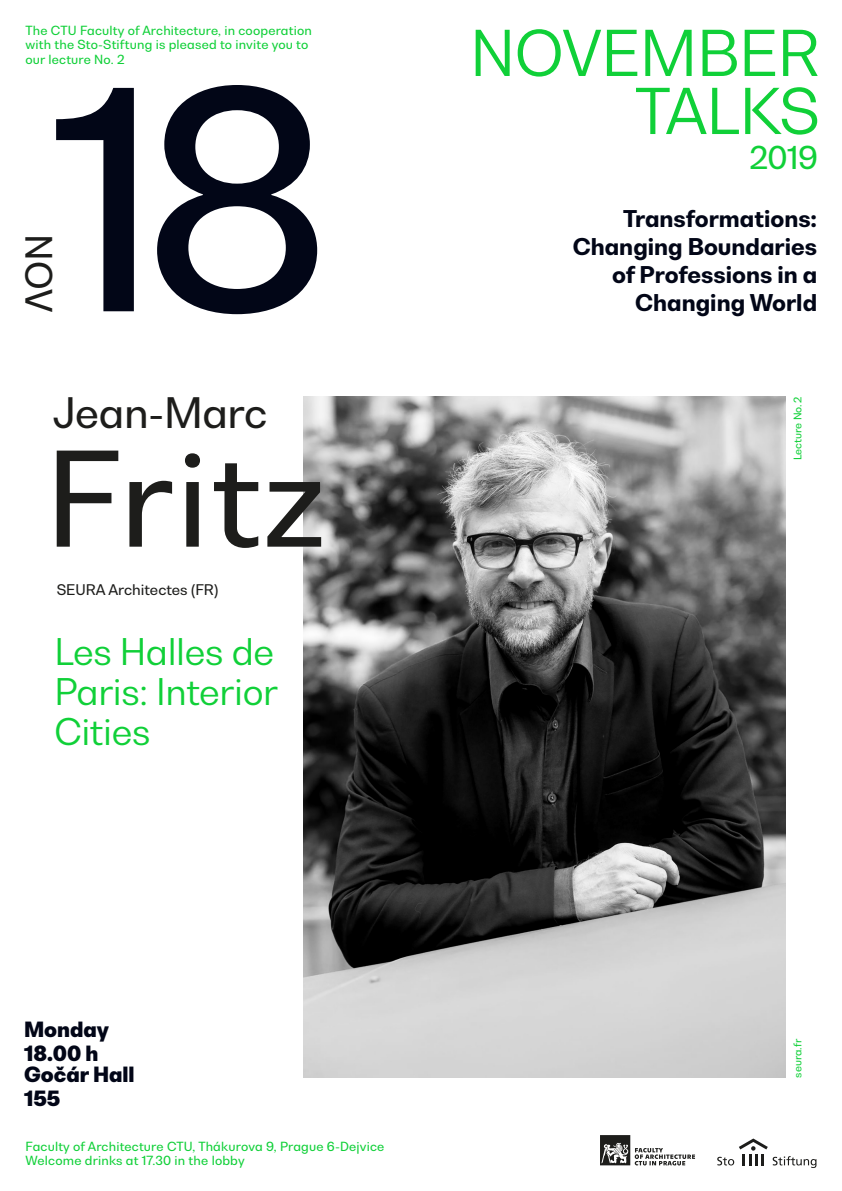
<style>
.page{position:relative;width:842px;height:1191px;background:#fff}
.page>*{position:absolute;margin:0;border:0;box-sizing:border-box;transform-origin:0 0}
.t1{font:500 290px "Bw Nista Geo";color:#020617}
.t2{font:500 124.7px "Bw Nista Geo";letter-spacing:.02em;color:#1d1d1b}
.t3{font:60px/58px "Bw Nista Geo";letter-spacing:-.01em;color:#10d038;text-align:right}
.t4{font:500 40px "Bw Nista Geo";letter-spacing:-.015em;color:#1d1d1b}
.t5{font:35px/40px "Bw Nista Geo";letter-spacing:-.01em;color:#10d038;text-align:justify}
.t6{font:500 34.8px "Bw Nista Geo";color:#1d1d1b}
.t7{font:500 30px "Bw Nista Geo";color:#10d038}
.t8{font:800 22px/28px "Bw Nista Geo";color:#020617;text-align:right}
.t9{font:20px/24px "Bw Nista Geo";color:#020617}
.t10{font:500 14px "Bw Nista Geo";color:#1d1d1b}
.t11{font:500 12px/14.4px "Bw Nista Geo";letter-spacing:.015em;color:#10d038}
.t12{font:500 10px "Bw Nista Geo";color:#10d038}
</style>
<div class="page">
<img style="left:303px;top:397px;width:482px;height:680px">
<svg style="left:600px;top:1135px;width:95px;height:30px"></svg>
<svg style="left:717px;top:1138px;width:99px;height:30px"></svg>
<p class="t11" style="left:26px;top:23px;width:288px">The CTU Faculty of Architecture, in cooperation with the Sto-Stiftung is pleased to invite you to our lecture No. 2</p>
<h1 class="t1" style="left:50px;top:7px;width:283px">18</h1>
<h3 class="t6" style="left:62px;top:234px;width:79px;rotate:90deg">NOV</h3>
<h3 class="t4" style="left:53px;top:385px;width:216px">Jean-Marc</h3>
<h2 class="t2" style="left:45px;top:416px;width:282px">Fritz</h2>
<p class="t10" style="left:57px;top:581px;width:163px">SEURA Architectes (FR)</p>
<h3 class="t5" style="left:54px;top:631px;width:225px">Les Halles de Paris: Interior Cities</h3>
<h3 class="t3" style="left:470px;top:23px;width:351px">NOVEMBER<br>TALKS</h3>
<h3 class="t7" style="left:749px;top:138px;width:70px">2019</h3>
<h3 class="t8" style="left:573px;top:205px;width:246px">Transformations:<br>Changing Boundaries of Professions in a<br>Changing World</h3>
<p class="t12" style="left:791px;top:460px;width:65px;rotate:-90deg">Lecture No.2</p>
<h3 class="t9" style="left:24px;top:1017px;width:87px">Monday<br>18.00 h</h3>
<h3 class="t9" style="left:24px;top:1062px;width:112px">Gočár Hall<br>155</h3>
<p class="t11" style="left:26px;top:1139px;width:360px">Faculty of Architecture CTU, Thákurova 9, Prague 6-Dejvice<br>Welcome drinks at 17.30 in the lobby</p>
<p class="t12" style="left:791px;top:1077px;width:40px;rotate:-90deg">seura.fr</p>
</div>
